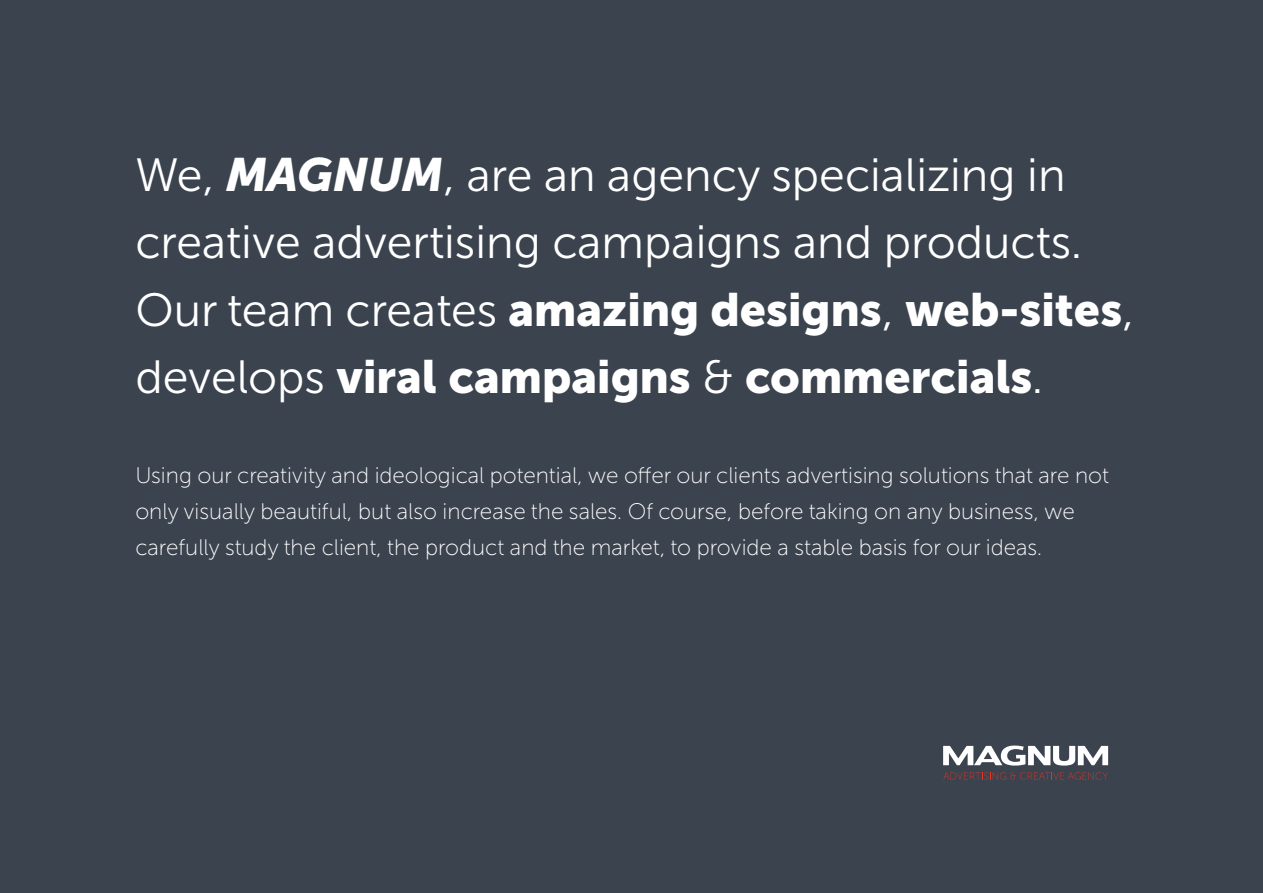
<style>
.page{position:relative;width:1263px;height:893px;background:#3b434e}
.page>*{position:absolute;margin:0;border:0;box-sizing:border-box;transform-origin:0 0}
.t1{font:46.5px/67.5px "Museo Sans Cyrl 300";color:#fff}
.t2{font:46.5px/67.5px "Museo Sans Cyrl 900";color:#fff}
.t3{font:22.5px/36px "Museo Sans Cyrl 100";color:#fff}
.s1{font-family:"Museo Sans Cyrl 900";font-style:italic}
.s2{font-family:"Museo Sans Cyrl 300"}
</style>
<div class="page">
<svg style="left:943px;top:772px;width:165px;height:8px"></svg>
<svg style="left:943px;top:745px;width:165px;height:21px"></svg>
<h1 class="t1" style="left:135px;top:141px;width:948px">We, <span class="s1">MAGNUM</span>, are an agency specializing in creative advertising campaigns and products.</h1>
<h1 class="t2" style="left:135px;top:276px;width:1000px"><span class="s2">Our team creates</span> amazing designs<span class="s2">,</span> web-sites<span class="s2">, develops</span> viral campaigns <span class="s2">&amp;</span> commercials<span class="s2">.</span></h1>
<p class="t3" style="left:135px;top:457px;width:975px">Using our creativity and ideological potential, we offer our clients advertising solutions that are not only visually beautiful, but also increase the sales. Of course, before taking on any business, we carefully study the client, the product and the market, to provide a stable basis for our ideas.</p>
</div>
